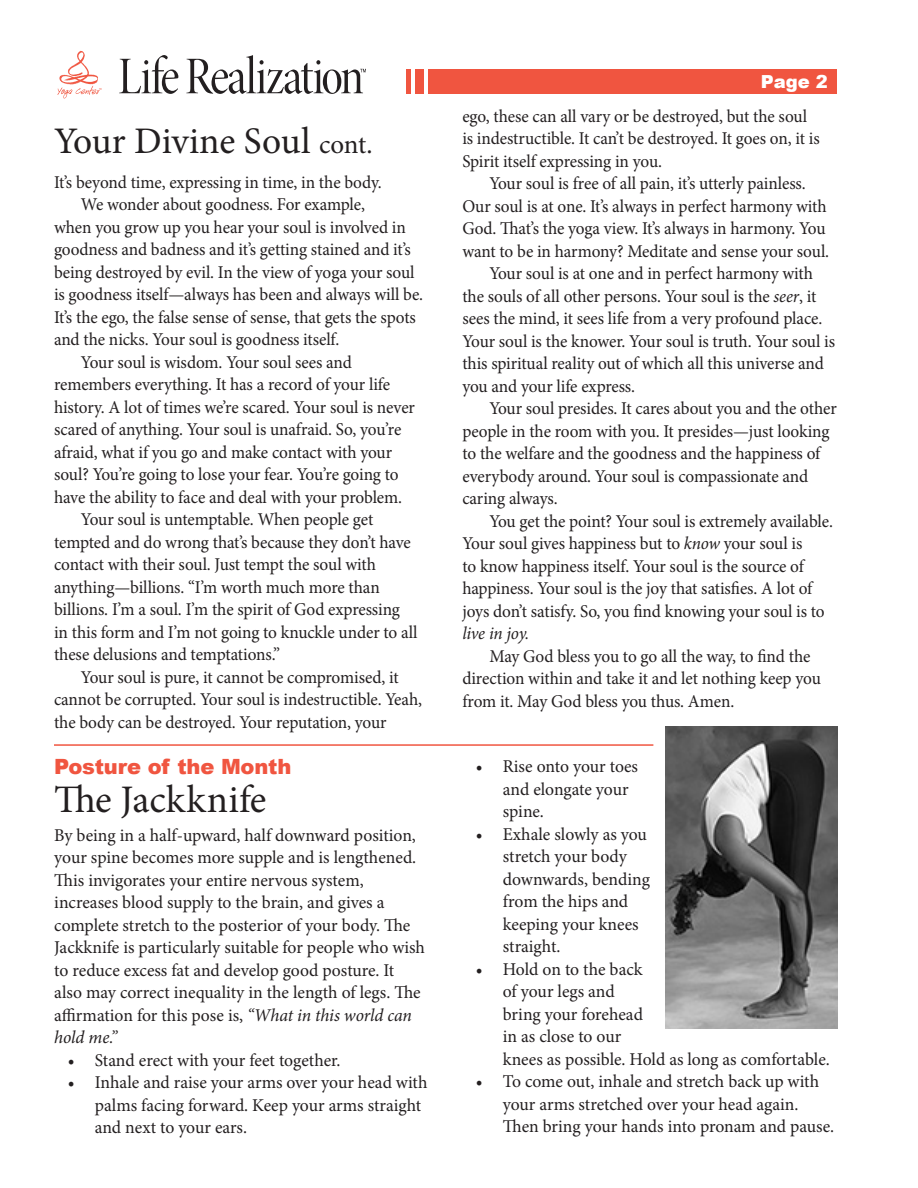
<style>
.page{position:relative;width:918px;height:1188px;background:#fff}
.page>*{position:absolute;margin:0;border:0;box-sizing:border-box;transform-origin:0 0}
.t1{font:39px "Minion Pro";color:#231f20}
.Paragraph_Style_1{font:37.5px "Minion Pro";color:#231f20}
.t2{font:900 21px "Arial";letter-spacing:-.01em;color:#f05540}
.body{font:18px/22.5px "Minion Pro";letter-spacing:-.01em;color:#231f20;scale:.96 1}
.Paragraph_Style_1-2{font:18px/22.5px "Minion Pro";letter-spacing:-.005em;color:#231f20}
.t3{font:900 18px "Arial";color:#fff}
.t4{font:3.9px "Arial Narrow";color:#f05540}
.s1{font-size:27px}
.s2{font-style:italic}
</style>
<div class="page">
<div style="left:429px;top:69px;width:408px;height:25px;background:#f05540"></div>
<svg style="left:119px;top:55px;width:247px;height:39px"></svg>
<img style="left:57px;top:50px;width:43px;height:49px">
<div style="left:415px;top:69px;width:9px;height:25px;background:#f05540"></div>
<div style="left:406px;top:69px;width:5px;height:25px;background:#f05540"></div>
<hr style="left:54px;top:744px;width:599px;height:2px;background:#f05540">
<img style="left:665px;top:726px;width:173px;height:303px">
<p class="t4" style="left:99px;top:87px;width:5px">™</p>
<p class="Paragraph_Style_1" style="left:54px;top:116px;width:320px">Your Divine Soul <span class="s1">cont.</span></p>
<p class="body" style="left:54px;top:171px;width:343px">It’s beyond time, expressing in time, in the body.</p>
<p class="body" style="left:54px;top:193px;width:386px;text-indent:27px">We wonder about goodness. For example,<br>when you grow up you hear your soul is involved in goodness and badness and it’s getting stained and it’s being destroyed by evil. In the view of yoga your soul is goodness itself—always has been and always will be.<br>It’s the ego, the false sense of sense, that gets the spots and the nicks. Your soul is goodness itself.</p>
<p class="body" style="left:54px;top:351px;width:378px;text-indent:27px">Your soul is wisdom. Your soul sees and remembers everything. It has a record of your life history. A lot of times we’re scared. Your soul is never scared of anything. Your soul is unafraid. So, you’re afraid, what if you go and make contact with your soul? You’re going to lose your fear. You’re going to have the ability to face and deal with your problem.</p>
<p class="body" style="left:54px;top:508px;width:380px;text-indent:27px">Your soul is untemptable. When people get tempted and do wrong that’s because they don’t have contact with their soul. Just tempt the soul with anything—billions. “I’m worth much more than billions. I’m a soul. I’m the spirit of God expressing in this form and I’m not going to knuckle under to all these delusions and temptations.”</p>
<p class="body" style="left:54px;top:666px;width:385px;text-indent:27px">Your soul is pure, it cannot be compromised, it cannot be corrupted. Your soul is indestructible. Yeah, the body can be destroyed. Your reputation, your</p>
<p class="t2" style="left:54px;top:752px;width:239px">Posture of the Month</p>
<p class="t1" style="left:54px;top:773px;width:214px">The Jackknife</p>
<p class="Paragraph_Style_1-2" style="left:54px;top:824px;width:372px">By being in a half-upward, half downward position, your spine becomes more supple and is lengthened.<br>This invigorates your entire nervous system, increases blood supply to the brain, and gives a complete stretch to the posterior of your body. The Jackknife is particularly suitable for people who wish to reduce excess fat and develop good posture. It also may correct inequality in the length of legs. The affirmation for this pose is, <span class="s2">“What in this world can hold me.”</span></p>
<p class="Paragraph_Style_1-2" style="left:68px;top:1049px;width:274px">• Stand erect with your feet together.</p>
<p class="Paragraph_Style_1-2" style="left:95px;top:1071px;width:334px;text-indent:-27px">• Inhale and raise your arms over your head with palms facing forward. Keep your arms straight and next to your ears.</p>
<p class="t3" style="left:761px;top:68px;width:68px">Page 2</p>
<p class="body" style="left:462px;top:105px;width:374px">ego, these can all vary or be destroyed, but the soul is indestructible. It can’t be destroyed. It goes on, it is<br>Spirit itself expressing in you.</p>
<p class="body" style="left:462px;top:173px;width:384px;text-align:center">Your soul is free of all pain, it’s utterly painless.<br>Our soul is at one. It’s always in perfect harmony with God. That’s the yoga view. It’s always in harmony. You want to be in harmony? Meditate and sense your soul.</p>
<p class="body" style="left:462px;top:263px;width:390px;text-indent:27px">Your soul is at one and in perfect harmony with the souls of all other persons. Your soul is the <span class="s2">seer</span>, it sees the mind, it sees life from a very profound place.<br>Your soul is the knower. Your soul is truth. Your soul is this spiritual reality out of which all this universe and you and your life express.</p>
<p class="body" style="left:462px;top:398px;width:392px;text-indent:27px">Your soul presides. It cares about you and the other people in the room with you. It presides—just looking to the welfare and the goodness and the happiness of everybody around. Your soul is compassionate and caring always.</p>
<p class="body" style="left:462px;top:510px;width:388px;text-indent:27px">You get the point? Your soul is extremely available.<br>Your soul gives happiness but to <span class="s2">know</span> your soul is<br>to know happiness itself. Your soul is the source of happiness. Your soul is the joy that satisfies. A lot of joys don’t satisfy. So, you find knowing your soul is to <span class="s2">live in joy.</span></p>
<p class="body" style="left:462px;top:645px;width:375px;text-indent:27px">May God bless you to go all the way, to find the direction within and take it and let nothing keep you from it. May God bless you thus. Amen.</p>
<p class="Paragraph_Style_1-2" style="left:503px;top:755px;width:137px;text-indent:-27px">• Rise onto your toes and elongate your spine.</p>
<p class="Paragraph_Style_1-2" style="left:503px;top:823px;width:149px;text-indent:-27px">• Exhale slowly as you stretch your body downwards, bending from the hips and keeping your knees straight.</p>
<p class="Paragraph_Style_1-2" style="left:503px;top:958px;width:328px;text-indent:-27px">• Hold on to the back<br>of your legs and<br>bring your forehead<br>in as close to our<br>knees as possible. Hold as long as comfortable.</p>
<p class="Paragraph_Style_1-2" style="left:503px;top:1070px;width:333px;text-indent:-27px">• To come out, inhale and stretch back up with your arms stretched over your head again.<br>Then bring your hands into pronam and pause.</p>
</div>
